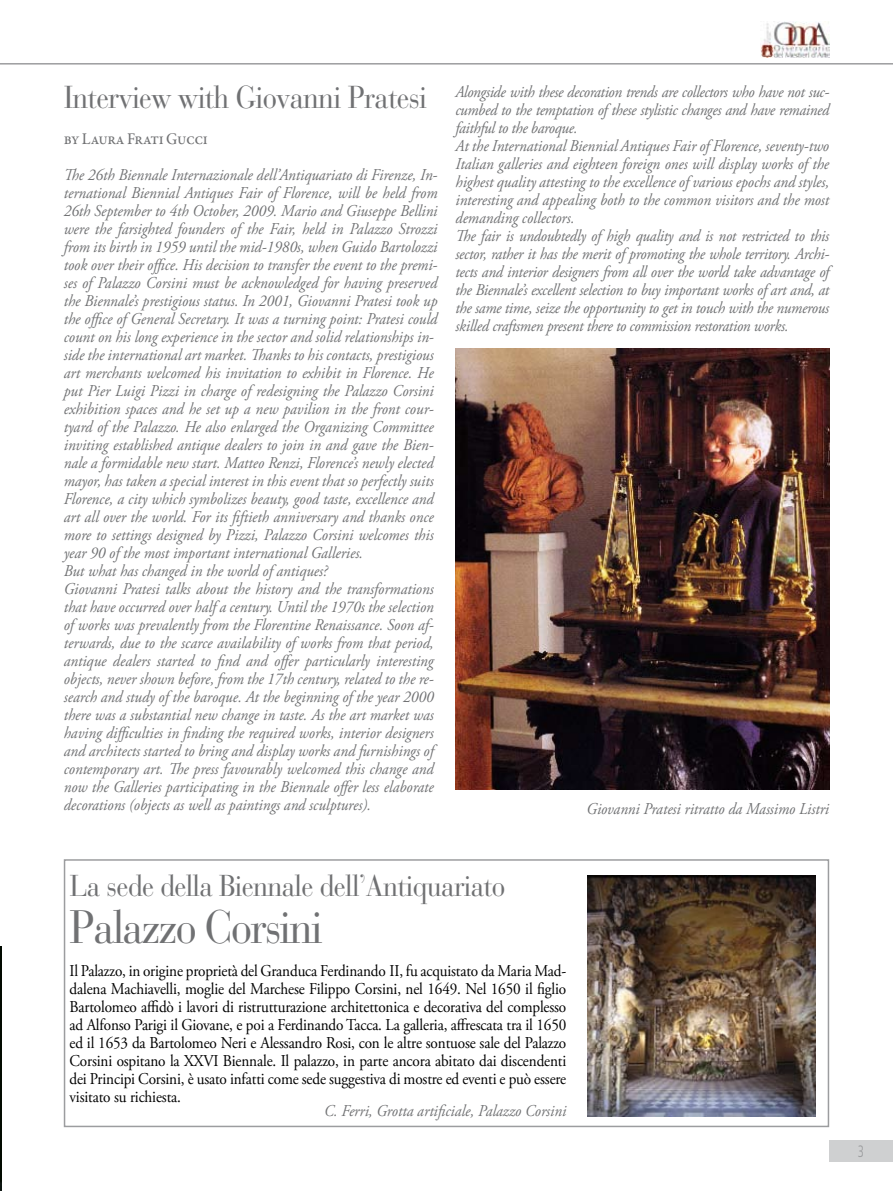
<style>
.page{position:relative;width:893px;height:1191px;background:#fff}
.page>*{position:absolute;margin:0;border:0;box-sizing:border-box;transform-origin:0 0}
.t1{font:46.5px "Bauer Bodoni Std";letter-spacing:-.04em;color:#707173;scale:.9 1}
.t2{font:31.5px "Bauer Bodoni Std";letter-spacing:-.025em;color:#707173;scale:.9 1}
.t3{font:30px "Bauer Bodoni Std";letter-spacing:-.025em;color:#707173;scale:.9 1}
.t4{font:italic 16.5px/18px "Adobe Garamond Pro";color:#707173;scale:.92 1}
.t5{font:16.5px/18px "Adobe Garamond Pro";letter-spacing:-.01em;color:#000;text-align:justify;scale:.92 1}
.t6{font:500 16.5px "Garamond Premr Pro";letter-spacing:-.025em;color:#707173;scale:.94 1}
</style>
<div class="page">
<div style="left:829px;top:1140px;width:64px;height:21px;background:#cfd0d1"></div>
<img style="left:761px;top:21px;width:68px;height:36px">
<hr style="left:0;top:63px;width:893px;height:2px;background:#9c9d9f">
<img style="left:455px;top:349px;width:374px;height:440px">
<img style="left:0;top:946px;width:1px;height:245px">
<div style="left:64px;top:859px;width:765px;height:268px;border:2px solid #9c9d9f"></div>
<img style="left:588px;top:875px;width:227px;height:241px">
<h2 class="t2" style="left:64px;top:79px;width:405px">Interview with Giovanni Pratesi</h2>
<p class="t6" style="left:64px;top:129px;width:155px">by Laura Frati Gucci</p>
<p class="t4" style="left:64px;top:166px;width:408px">The 26th Biennale Internazionale dell’Antiquariato di Firenze, In&shy;ternational Biennial Antiques Fair of Florence, will be held from 26th September to 4th October, 2009. Mario and Giuseppe Bellini were the farsighted founders of the Fair, held in Palazzo Strozzi from its birth in 1959 until the mid-1980s, when Guido Bartolozzi took over their office. His decision to transfer the event to the premi&shy;ses of Palazzo Corsini must be acknowledged for having preserved the Biennale’s prestigious status. In 2001, Giovanni Pratesi took up the office of General Secretary. It was a turning point: Pratesi could count on his long experience in the sector and solid relationships in&shy;side the international art market. Thanks to his contacts, prestigious art merchants welcomed his invitation to exhibit in Florence. He put Pier Luigi Pizzi in charge of redesigning the Palazzo Corsini exhibition spaces and he set up a new pavilion in the front cour&shy;tyard of the Palazzo. He also enlarged the Organizing Committee inviting established antique dealers to join in and gave the Bien&shy;nale a formidable new start. Matteo Renzi, Florence’s newly elected mayor, has taken a special interest in this event that so perfectly suits Florence, a city which symbolizes beauty, good taste, excellence and art all over the world. For its fiftieth anniversary and thanks once more to settings designed by Pizzi, Palazzo Corsini welcomes this year 90 of the most important international Galleries.<br>But what has changed in the world of antiques?<br>Giovanni Pratesi talks about the history and the transformations that have occurred over half a century. Until the 1970s the selection of works was prevalently from the Florentine Renaissance. Soon af&shy;terwards, due to the scarce availability of works from that period, antique dealers started to find and offer particularly interesting objects, never shown before, from the 17th century, related to the re&shy;search and study of the baroque. At the beginning of the year 2000 there was a substantial new change in taste. As the art market was having difficulties in finding the required works, interior designers and architects started to bring and display works and furnishings of contemporary art. The press favourably welcomed this change and now the Galleries participating in the Biennale offer less elaborate decorations (objects as well as paintings and sculptures).</p>
<p class="t4" style="left:455px;top:83px;width:408px">Alongside with these decoration trends are collectors who have not suc&shy;cumbed to the temptation of these stylistic changes and have remained faithful to the baroque.<br>At the International Biennial Antiques Fair of Florence, seventy-two Italian galleries and eighteen foreign ones will display works of the highest quality attesting to the excellence of various epochs and styles, interesting and appealing both to the common visitors and the most demanding collectors.<br>The fair is undoubtedly of high quality and is not restricted to this sector, rather it has the merit of promoting the whole territory. Archi&shy;tects and interior designers from all over the world take advantage of the Biennale’s excellent selection to buy important works of art and, at the same time, seize the opportunity to get in touch with the numerous skilled craftsmen present there to commission restoration works.</p>
<p class="t4" style="left:586px;top:800px;width:265px">Giovanni Pratesi ritratto da Massimo Listri</p>
<h3 class="t3" style="left:70px;top:868px;width:486px">La sede della Biennale dell’Antiquariato</h3>
<h1 class="t1" style="left:70px;top:898px;width:283px">Palazzo Corsini</h1>
<p class="t5" style="left:70px;top:962px;width:541px">Il Palazzo, in origine proprietà del Granduca Ferdinando II, fu acquistato da Maria Mad&shy;dalena Machiavelli, moglie del Marchese Filippo Corsini, nel 1649. Nel 1650 il figlio Bartolomeo affidò i lavori di ristrutturazione architettonica e decorativa del complesso ad Alfonso Parigi il Giovane, e poi a Ferdinando Tacca. La galleria, affrescata tra il 1650 ed il 1653 da Bartolomeo Neri e Alessandro Rosi, con le altre sontuose sale del Palazzo Corsini ospitano la XXVI Biennale. Il palazzo, in parte ancora abitato dai discendenti dei Principi Corsini, è usato infatti come sede suggestiva di mostre ed eventi e può essere visitato su richiesta.</p>
<p class="t4" style="left:324px;top:1102px;width:265px">C. Ferri, Grotta artificiale, Palazzo Corsini</p>
</div>
